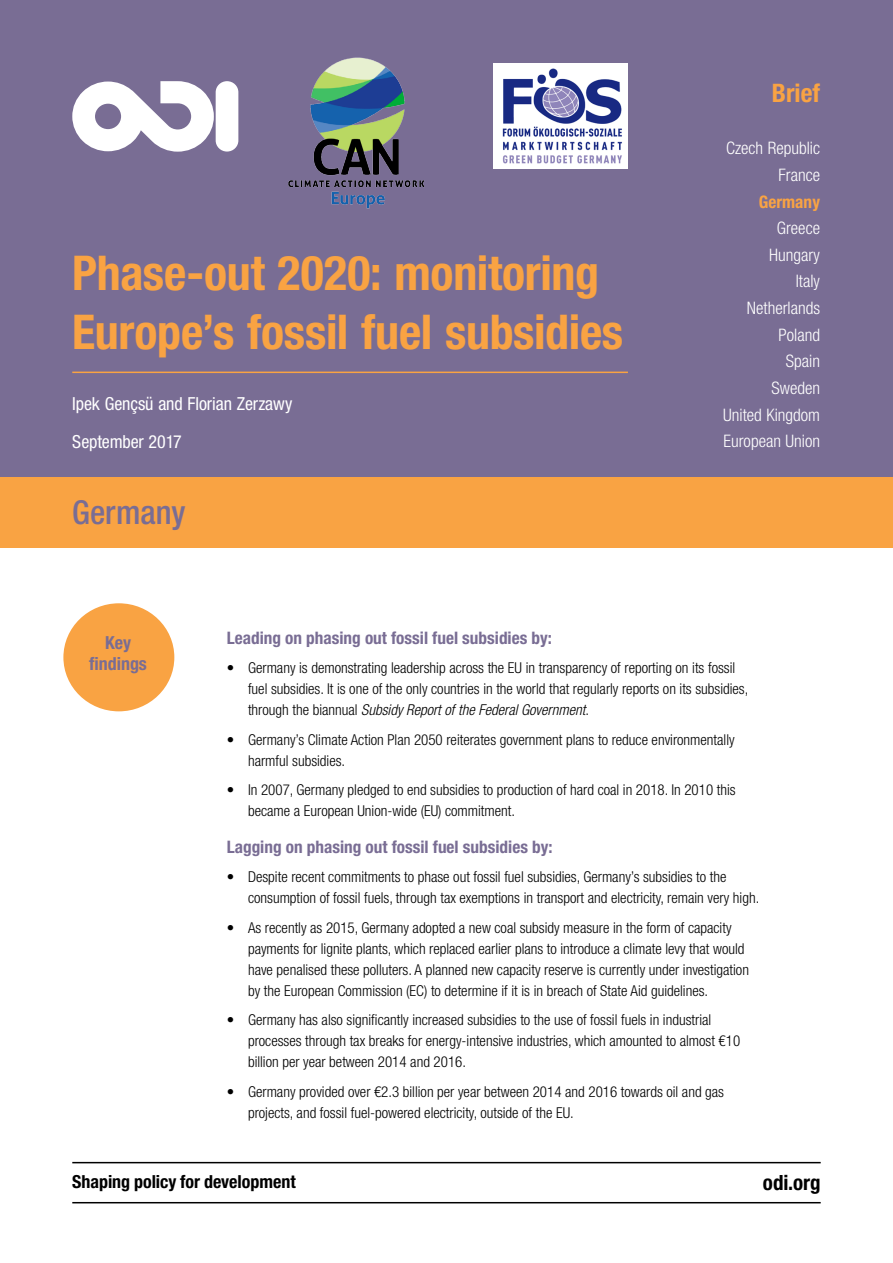
<style>
.page{position:relative;width:893px;height:1263px;background:#fff}
.page>*{position:absolute;margin:0;border:0;box-sizing:border-box;transform-origin:0 0}
.t1{font:700 condensed 48px/58.9px "Helvetica Neue LT Std";letter-spacing:-.005em;color:#f9a343}
.t2{font:500 condensed 33px "Helvetica Neue LT Std";color:#796d94}
.t3{font:700 condensed 25.5px "Helvetica Neue LT Std";color:#f9a343}
.t4{font:700 condensed 21px "Helvetica Neue LT Std";color:#000}
.t5{font:condensed 18px/38px "Helvetica Neue LT Std";letter-spacing:-.005em;color:#fff}
.t6{font:700 condensed 18px "Helvetica Neue LT Std";color:#000}
.t7{font:700 condensed 18px/21px "Helvetica Neue LT Std";letter-spacing:-.005em;color:#796d94;text-align:center}
.t8{font:300 condensed 17.25px/26.5px "Helvetica Neue LT Std";color:#fff;text-align:right}
.t9{font:700 condensed 17.25px "Helvetica Neue LT Std";color:#796d94}
.t10{font:700 condensed 17.25px "Helvetica Neue LT Std";color:#f9a343}
.t11{font:300 condensed 15px/21px "Helvetica Neue LT Std";color:#000}
.s1{font-style:italic}
</style>
<div class="page">
<div style="left:0;top:0;width:893px;height:477px;background:#796d94"></div>
<div style="left:0;top:477px;width:893px;height:71px;background:#f9a343"></div>
<hr style="left:72px;top:1202px;width:749px;height:1px;background:#000">
<hr style="left:72px;top:1162px;width:749px;height:1px;background:#000">
<div style="left:63px;top:603px;width:111px;height:108px;background:#f9a343;border-radius:50%"></div>
<svg style="left:72px;top:81px;width:142px;height:71px"></svg>
<div style="left:216px;top:81px;width:22px;height:71px;background:#fff;border-radius:11px"></div>
<img style="left:288px;top:57px;width:136px;height:152px">
<hr style="left:72px;top:372px;width:556px;height:1px;background:#f9a343">
<img style="left:493px;top:64px;width:135px;height:105px">
<h1 class="t1" style="left:72px;top:243px;width:552px">Phase-out 2020: monitoring<br>Europe’s fossil fuel subsidies</h1>
<p class="t5" style="left:72px;top:385px;width:222px">Ipek Gençsü and Florian Zerzawy<br>September 2017</p>
<h2 class="t2" style="left:72px;top:493px;width:115px">Germany</h2>
<h3 class="t3" style="left:772px;top:78px;width:50px">Brief</h3>
<p class="t8" style="left:726px;top:135px;width:95px">Czech Republic<br>France</p>
<p class="t10" style="left:759px;top:191px;width:63px">Germany</p>
<p class="t8" style="left:723px;top:215px;width:98px">Greece<br>Hungary<br>Italy<br>Netherlands<br>Poland<br>Spain<br>Sweden<br>United Kingdom<br>European Union</p>
<p class="t7" style="left:89px;top:631px;width:59px">Key findings</p>
<p class="t9" style="left:227px;top:627px;width:327px">Leading on phasing out fossil fuel subsidies by:</p>
<p class="t11" style="left:248px;top:657px;width:502px;text-indent:-21px">• Germany is demonstrating leadership across the EU in transparency of reporting on its fossil fuel subsidies. It is one of the only countries in the world that regularly reports on its subsidies, through the biannual <span class="s1">Subsidy Report of the Federal Government</span>.</p>
<p class="t11" style="left:248px;top:729px;width:488px;text-indent:-21px">• Germany’s Climate Action Plan 2050 reiterates government plans to reduce environmentally harmful subsidies.</p>
<p class="t11" style="left:248px;top:779px;width:489px;text-indent:-21px">• In 2007, Germany pledged to end subsidies to production of hard coal in 2018. In 2010 this became a European Union-wide (EU) commitment.</p>
<p class="t9" style="left:227px;top:836px;width:327px">Lagging on phasing out fossil fuel subsidies by:</p>
<p class="t11" style="left:248px;top:866px;width:513px;text-indent:-21px">• Despite recent commitments to phase out fossil fuel subsidies, Germany’s subsidies to the consumption of fossil fuels, through tax exemptions in transport and electricity, remain very high.</p>
<p class="t11" style="left:248px;top:917px;width:502px;text-indent:-21px">• As recently as 2015, Germany adopted a new coal subsidy measure in the form of capacity payments for lignite plants, which replaced earlier plans to introduce a climate levy that would have penalised these polluters. A planned new capacity reserve is currently under investigation by the European Commission (EC) to determine if it is in breach of State Aid guidelines.</p>
<p class="t11" style="left:248px;top:1009px;width:494px;text-indent:-21px">• Germany has also significantly increased subsidies to the use of fossil fuels in industrial processes through tax breaks for energy-intensive industries, which amounted to almost €10 billion per year between 2014 and 2016.</p>
<p class="t11" style="left:248px;top:1081px;width:478px;text-indent:-21px">• Germany provided over €2.3 billion per year between 2014 and 2016 towards oil and gas projects, and fossil fuel-powered electricity, outside of the EU.</p>
<p class="t6" style="left:72px;top:1170px;width:225px">Shaping policy for development</p>
<h3 class="t4" style="left:763px;top:1170px;width:59px">odi.org</h3>
</div>
